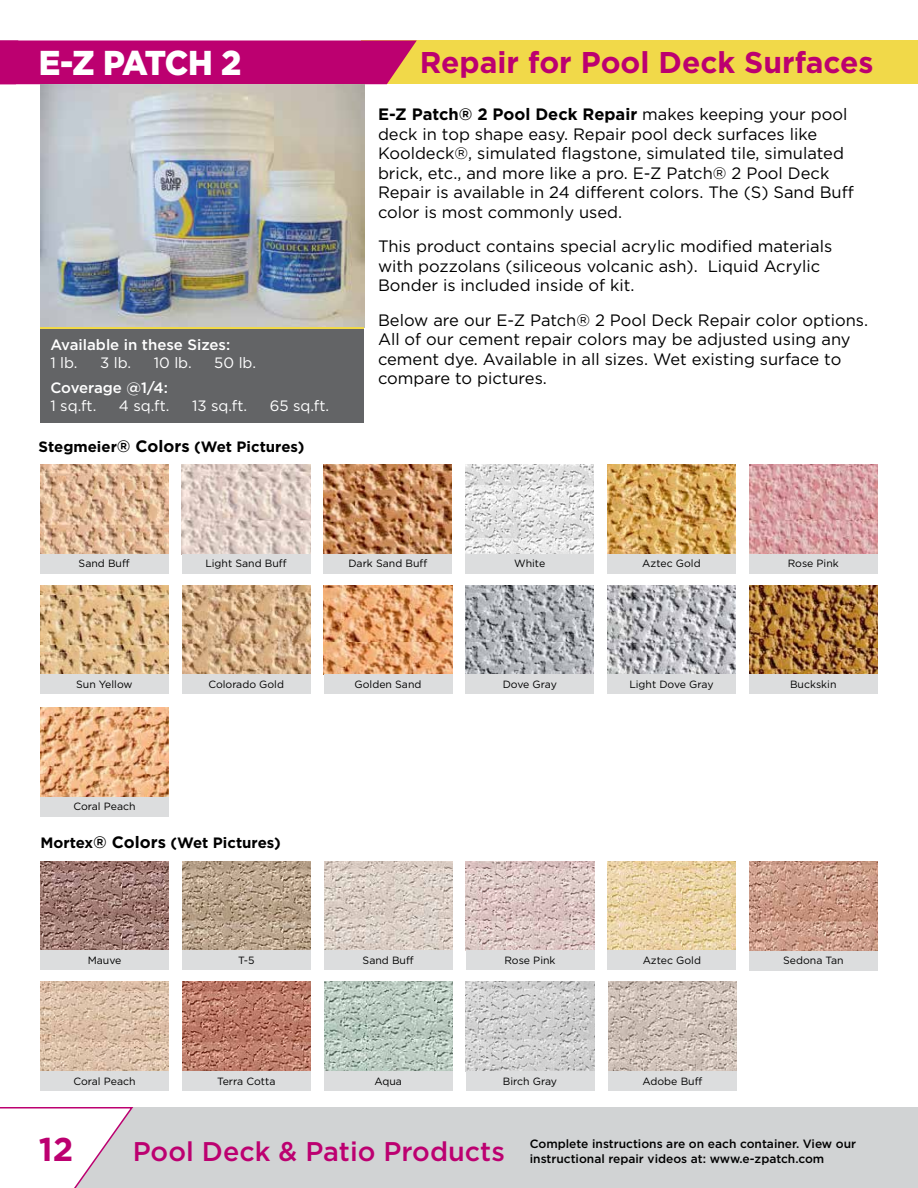
<style>
.page{position:relative;width:918px;height:1188px;background:#fff}
.page>*{position:absolute;margin:0;border:0;box-sizing:border-box;transform-origin:0 0}
.t1{font:900 34.5px "Gotham";letter-spacing:-.06em;color:#fff;scale:.94 1}
.t2{font:700 33px "Gotham";color:#bc0070}
.t3{font:700 30px "Gotham";color:#bc0070}
.t4{font:500 27px "Gotham";color:#bc0070}
.t5{font:16.5px/19.5px "Gotham";color:#000}
.t6{font:700 15px "Gotham";color:#000}
.t7{font:15px "Gotham";color:#fff}
.t8{font:500 15px "Gotham";color:#fff}
.t9{font:500 12px "Gotham";color:#000}
.t10{font:10.5px "Gotham";color:#000}
.t11{font:10.5px "Gotham";letter-spacing:-.02em;color:#000}
.s1{font-size:16.5px}
.s2{font-weight:700}
</style>
<div class="page">
<div style="left:362px;top:40px;width:556px;height:44px;background:#f1d949"></div>
<div style="left:0;top:40px;width:417px;height:44px;background:#bc0070"></div>
<div style="left:0;top:1107px;width:918px;height:81px;background:#d1d3d4"></div>
<svg style="left:0;top:1107px;width:134px;height:81px"></svg>
<img style="left:40px;top:84px;width:324px;height:243px">
<div style="left:40px;top:328px;width:324px;height:95px;background:#636466"></div>
<hr style="left:40px;top:327px;width:324px;height:2px;background:#f1d948">
<img style="left:40px;top:861px;width:129px;height:90px">
<div style="left:40px;top:951px;width:129px;height:19px;background:#dcddde"></div>
<img style="left:182px;top:861px;width:128px;height:90px">
<div style="left:182px;top:951px;width:128px;height:19px;background:#dcddde"></div>
<img style="left:324px;top:861px;width:128px;height:90px">
<div style="left:324px;top:951px;width:128px;height:19px;background:#dcddde"></div>
<img style="left:466px;top:861px;width:128px;height:90px">
<div style="left:466px;top:951px;width:128px;height:19px;background:#dcddde"></div>
<img style="left:608px;top:861px;width:128px;height:90px">
<div style="left:608px;top:951px;width:128px;height:19px;background:#dcddde"></div>
<img style="left:749px;top:862px;width:129px;height:89px">
<div style="left:749px;top:951px;width:129px;height:19px;background:#dcddde"></div>
<img style="left:40px;top:982px;width:129px;height:89px">
<div style="left:40px;top:1071px;width:129px;height:19px;background:#dcddde"></div>
<img style="left:182px;top:982px;width:128px;height:89px">
<div style="left:182px;top:1071px;width:128px;height:19px;background:#dcddde"></div>
<img style="left:324px;top:982px;width:128px;height:89px">
<div style="left:324px;top:1071px;width:128px;height:19px;background:#dcddde"></div>
<img style="left:466px;top:982px;width:128px;height:89px">
<div style="left:466px;top:1071px;width:128px;height:19px;background:#dcddde"></div>
<img style="left:608px;top:982px;width:129px;height:89px">
<div style="left:608px;top:1071px;width:129px;height:19px;background:#dcddde"></div>
<img style="left:40px;top:465px;width:128px;height:89px">
<div style="left:40px;top:554px;width:128px;height:19px;background:#dcddde"></div>
<img style="left:182px;top:465px;width:128px;height:89px">
<div style="left:182px;top:554px;width:128px;height:19px;background:#dcddde"></div>
<img style="left:324px;top:465px;width:128px;height:89px">
<div style="left:324px;top:554px;width:128px;height:19px;background:#dcddde"></div>
<img style="left:466px;top:465px;width:128px;height:89px">
<div style="left:466px;top:554px;width:128px;height:19px;background:#dcddde"></div>
<img style="left:607px;top:465px;width:129px;height:89px">
<div style="left:607px;top:554px;width:129px;height:19px;background:#dcddde"></div>
<img style="left:749px;top:465px;width:128px;height:89px">
<div style="left:749px;top:554px;width:128px;height:19px;background:#dcddde"></div>
<img style="left:40px;top:585px;width:128px;height:90px">
<div style="left:40px;top:675px;width:128px;height:19px;background:#dcddde"></div>
<img style="left:182px;top:585px;width:128px;height:90px">
<div style="left:182px;top:675px;width:128px;height:19px;background:#dcddde"></div>
<img style="left:324px;top:585px;width:128px;height:90px">
<div style="left:324px;top:675px;width:128px;height:19px;background:#dcddde"></div>
<img style="left:466px;top:585px;width:128px;height:90px">
<div style="left:466px;top:675px;width:128px;height:19px;background:#dcddde"></div>
<img style="left:607px;top:585px;width:129px;height:90px">
<div style="left:607px;top:675px;width:129px;height:19px;background:#dcddde"></div>
<img style="left:749px;top:585px;width:128px;height:90px">
<div style="left:749px;top:675px;width:128px;height:19px;background:#dcddde"></div>
<img style="left:40px;top:708px;width:129px;height:89px">
<div style="left:40px;top:797px;width:129px;height:19px;background:#dcddde"></div>
<h1 class="t1" style="left:39px;top:43px;width:217px">E-Z PATCH 2</h1>
<h3 class="t3" style="left:420px;top:45px;width:455px">Repair for Pool Deck Surfaces</h3>
<p class="t8" style="left:50px;top:336px;width:181px">Available in these Sizes:</p>
<p class="t7" style="left:50px;top:355px;width:29px">1 lb.</p>
<p class="t7" style="left:100px;top:355px;width:33px">3 lb.</p>
<p class="t7" style="left:154px;top:355px;width:40px">10 lb.</p>
<p class="t7" style="left:214px;top:355px;width:43px">50 lb.</p>
<p class="t8" style="left:50px;top:379px;width:119px">Coverage @1/4:</p>
<p class="t7" style="left:50px;top:397px;width:47px">1 sq.ft.</p>
<p class="t7" style="left:119px;top:397px;width:52px">4 sq.ft.</p>
<p class="t7" style="left:192px;top:397px;width:57px">13 sq.ft.</p>
<p class="t7" style="left:270px;top:397px;width:61px">65 sq.ft.</p>
<p class="t6" style="left:39px;top:438px;width:267px">Stegmeier<span class="s1">® Colors</span> (Wet Pictures)</p>
<p class="t5" style="left:378px;top:104px;width:477px"><span class="s2">E-Z Patch® 2 Pool Deck Repair</span> makes keeping your pool deck in top shape easy. Repair pool deck surfaces like Kooldeck®, simulated flagstone, simulated tile, simulated brick, etc., and more like a pro. E-Z Patch® 2 Pool Deck Repair is available in 24 different colors. The (S) Sand Buff color is most commonly used.</p>
<p class="t5" style="left:378px;top:236px;width:456px">This product contains special acrylic modified materials with pozzolans (siliceous volcanic ash). Liquid Acrylic<br>Bonder is included inside of kit.</p>
<p class="t5" style="left:378px;top:310px;width:492px">Below are our E-Z Patch® 2 Pool Deck Repair color options.<br>All of our cement repair colors may be adjusted using any cement dye. Available in all sizes. Wet existing surface to compare to pictures.</p>
<p class="t10" style="left:79px;top:558px;width:53px">Sand Buff</p>
<p class="t10" style="left:205px;top:558px;width:83px">Light Sand Buff</p>
<p class="t10" style="left:348px;top:558px;width:80px">Dark Sand Buff</p>
<p class="t10" style="left:514px;top:558px;width:33px">White</p>
<p class="t10" style="left:642px;top:558px;width:60px">Aztec Gold</p>
<p class="t10" style="left:788px;top:558px;width:53px">Rose Pink</p>
<p class="t10" style="left:76px;top:679px;width:58px">Sun Yellow</p>
<p class="t10" style="left:208px;top:679px;width:77px">Colorado Gold</p>
<p class="t10" style="left:355px;top:679px;width:68px">Golden Sand</p>
<p class="t11" style="left:503px;top:679px;width:56px">Dove Gray</p>
<p class="t10" style="left:629px;top:679px;width:86px">Light Dove Gray</p>
<p class="t10" style="left:790px;top:679px;width:48px">Buckskin</p>
<p class="t10" style="left:73px;top:801px;width:64px">Coral Peach</p>
<p class="t6" style="left:40px;top:834px;width:242px">Mortex<span class="s1">® Colors</span> (Wet Pictures)</p>
<p class="t10" style="left:88px;top:954px;width:35px">Mauve</p>
<p class="t10" style="left:238px;top:954px;width:18px">T-5</p>
<p class="t10" style="left:363px;top:954px;width:53px">Sand Buff</p>
<p class="t10" style="left:504px;top:954px;width:53px">Rose Pink</p>
<p class="t10" style="left:643px;top:954px;width:60px">Aztec Gold</p>
<p class="t10" style="left:783px;top:955px;width:62px">Sedona Tan</p>
<p class="t10" style="left:73px;top:1075px;width:64px">Coral Peach</p>
<p class="t10" style="left:217px;top:1075px;width:60px">Terra Cotta</p>
<p class="t10" style="left:374px;top:1075px;width:29px">Aqua</p>
<p class="t10" style="left:503px;top:1075px;width:56px">Birch Gray</p>
<p class="t10" style="left:643px;top:1075px;width:61px">Adobe Buff</p>
<h2 class="t2" style="left:39px;top:1130px;width:36px">12</h2>
<h3 class="t4" style="left:133px;top:1136px;width:374px">Pool Deck &amp; Patio Products</h3>
<p class="t9" style="left:530px;top:1137px;width:328px">Complete instructions are on each container. View our</p>
<p class="t9" style="left:530px;top:1152px;width:296px">instructional repair videos at: www.e-zpatch.com</p>
</div>
